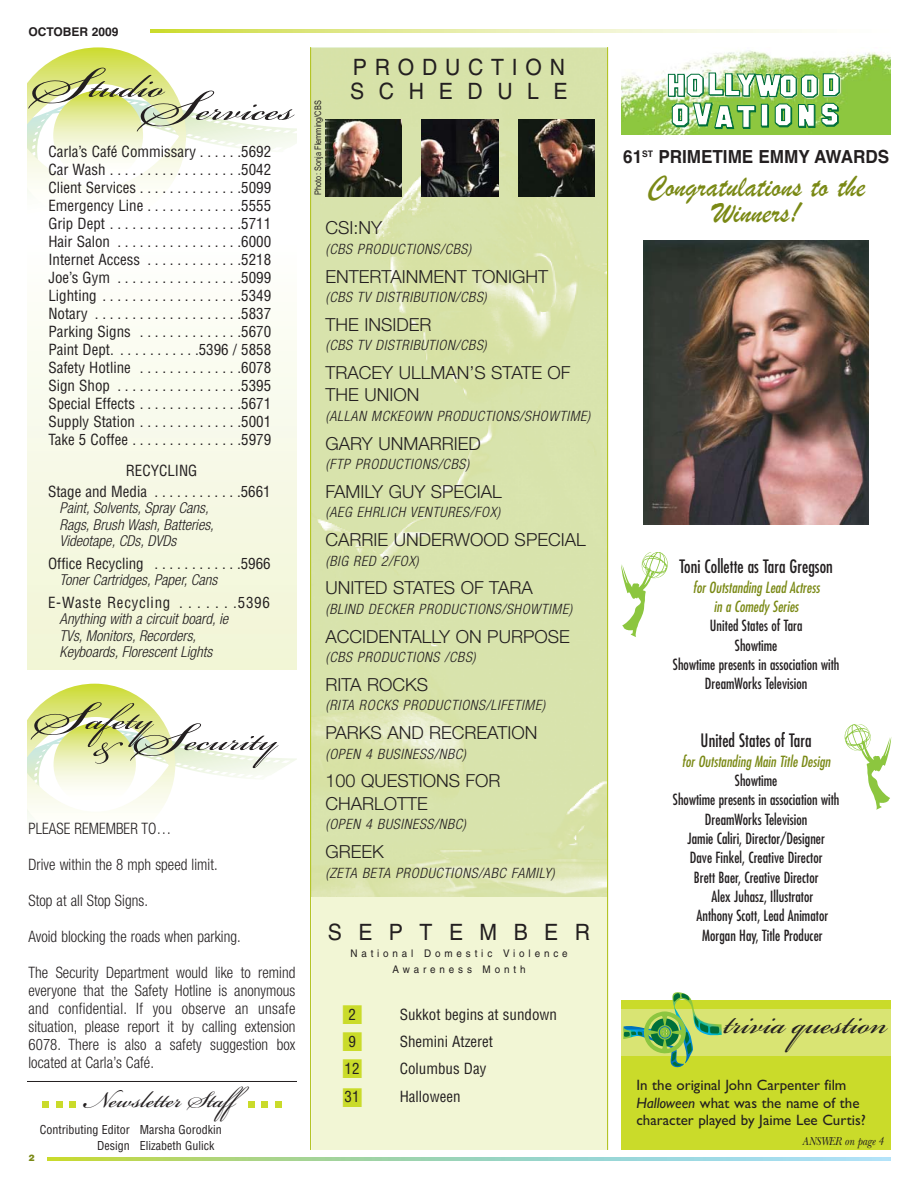
<style>
.page{position:relative;width:918px;height:1188px;background:#fff}
.page>*{position:absolute;margin:0;border:0;box-sizing:border-box;transform-origin:0 0}
.t1{font:48px "Bickham Script Pro";color:#231f20}
.t2{font:36px "Bickham Script Pro";color:#231f20}
.t3{font:31.5px/25.5px "Brush Script";letter-spacing:.005em;color:#7a8915;text-align:center;scale:.95 1}
.t4{font:27px/27.8px "Zapf Dingbats";color:#cadb2a;text-align:justify}
.t5{font:22.5px/24px "Helvetica";letter-spacing:.365em;color:#231f20;scale:.94 1}
.t6{font:22.5px "Helvetica";letter-spacing:.78em;color:#231f20;scale:.94 1}
.t7{font:300 18px/22.5px "Helvetica Neue";color:#231f20}
.t8{font:condensed 18px "Futura";letter-spacing:.005em;color:#231f20;scale:.95 1}
.t9{font:700 18px "Helvetica";color:#231f20;scale:.95 1}
.t10{font:300 condensed 15.75px/18px "Helvetica Neue";letter-spacing:.005em;color:#231f20;text-align:justify;scale:.95 1}
.t11{font:condensed 15px/18px "Helvetica";color:#231f20;text-align:justify}
.t12{font:condensed 15px/19.4px "Futura";letter-spacing:.005em;color:#231f20;text-align:center;scale:.95 1}
.t13{font:italic 300 condensed 15px/16.5px "Helvetica Neue";color:#231f20}
.t14{font:15px/17.2px "Gill Sans";color:#231f20}
.t15{font:italic condensed 15px "Futura";color:#7a8915;scale:.95 1}
.t16{font:italic 300 condensed 14.25px "Helvetica Neue";letter-spacing:.05em;color:#231f20}
.t17{font:italic 300 condensed 14.25px "Helvetica Neue";letter-spacing:.02em;color:#231f20}
.t18{font:condensed 12px/16.5px "Helvetica";color:#231f20}
.t19{font:italic 12px "New Baskerville";color:#231f20;scale:.85 1}
.t20{font:700 12px "Helvetica";color:#231f20}
.t21{font:10.5px/16.5px "Helvetica";letter-spacing:.39em;color:#231f20;text-align:center;scale:.94 1}
.t22{font:9px "Arial Narrow";color:#231f20}
.t23{font:900 9px "Helvetica";color:#7a8915}
.s1{font-family:"Helvetica Neue";font-weight:300;font-style:italic}
.s2{font-family:"Helvetica";font-weight:400;font-style:normal}
.s3{font-style:italic;color:#7a8915}
.s4{font-style:italic}
</style>
<div class="page">
<hr style="left:311px;top:47px;width:297px;height:1px;background:#e5f1d5">
<div style="left:311px;top:48px;width:296px;height:849px;background:#d8e3ac"></div>
<div style="left:312px;top:898px;width:296px;height:252px;background:#f2f6d5"></div>
<img style="left:518px;top:120px;width:77px;height:76px">
<img style="left:422px;top:120px;width:76px;height:76px">
<img style="left:326px;top:120px;width:76px;height:76px">
<img style="left:48px;top:1158px;width:843px;height:3px">
<img style="left:150px;top:29px;width:663px;height:4px">
<svg style="left:27px;top:47px;width:268px;height:147px"></svg>
<div style="left:27px;top:241px;width:270px;height:428px;background:linear-gradient(to bottom,#fefefc,#f1f5d5)"></div>
<svg style="left:27px;top:684px;width:252px;height:135px"></svg>
<img style="left:621px;top:50px;width:270px;height:85px">
<svg style="left:668px;top:73px;width:172px;height:56px"></svg>
<div style="left:621px;top:1000px;width:270px;height:150px;background:#cadb2a"></div>
<div style="left:248px;top:1102px;width:7px;height:6px;background:#cadb2a"></div>
<svg style="left:262px;top:1102px;width:6px;height:6px"></svg>
<div style="left:275px;top:1102px;width:7px;height:6px;background:#cadb2a"></div>
<div style="left:42px;top:1102px;width:7px;height:6px;background:#cadb2a"></div>
<svg style="left:56px;top:1102px;width:6px;height:6px"></svg>
<div style="left:69px;top:1102px;width:7px;height:6px;background:#cadb2a"></div>
<hr style="left:27px;top:1081px;width:270px;height:1px;background:#231f20">
<div style="left:621px;top:1009px;width:270px;height:47px;background:#d9e473"></div>
<svg style="left:623px;top:992px;width:99px;height:75px"></svg>
<hr style="left:607px;top:47px;width:1px;height:1103px;background:#b3c326">
<hr style="left:310px;top:47px;width:1px;height:1103px;background:#b3c326">
<svg style="left:621px;top:552px;width:47px;height:85px"></svg>
<svg style="left:845px;top:725px;width:46px;height:85px"></svg>
<img style="left:643px;top:240px;width:226px;height:285px">
<p class="t20" style="left:28px;top:27px;width:92px">OCTOBER 2009</p>
<p class="t11" style="left:48px;top:144px;width:224px">Carla’s Café Commissary . . . . . .5692<br>Car Wash . . . . . . . . . . . . . . . . . .5042<br>Client Services . . . . . . . . . . . . . .5099<br>Emergency Line . . . . . . . . . . . . .5555<br>Grip Dept . . . . . . . . . . . . . . . . . .5711<br>Hair Salon . . . . . . . . . . . . . . . . .6000<br>Internet Access . . . . . . . . . . . . .5218<br>Joe’s Gym . . . . . . . . . . . . . . . . .5099<br>Lighting . . . . . . . . . . . . . . . . . . .5349<br>Notary . . . . . . . . . . . . . . . . . . . .5837<br>Parking Signs . . . . . . . . . . . . . .5670<br>Paint Dept. . . . . . . . . . . .5396 / 5858<br>Safety Hotline . . . . . . . . . . . . . .6078<br>Sign Shop . . . . . . . . . . . . . . . . .5395<br>Special Effects . . . . . . . . . . . . . .5671<br>Supply Station . . . . . . . . . . . . . .5001<br>Take 5 Coffee . . . . . . . . . . . . . . .5979</p>
<p class="t11" style="left:48px;top:462px;width:224px;line-height:20.4px;text-align:center">RECYCLING<br>Stage and Media . . . . . . . . . . . .5661</p>
<p class="t13" style="left:60px;top:501px;width:159px">Paint,Solvents,Spray Cans,<br>Rags,Brush Wash,Batteries,<br>Videotape,CDs,DVDs</p>
<p class="t11" style="left:60px;top:556px;width:213px;line-height:16.5px;text-indent:-11px">Office Recycling . . . . . . . . . . . .5966<br><span class="s1">Toner Cartridges,Paper,Cans</span></p>
<p class="t13" style="left:60px;top:595px;width:212px;text-indent:-11px"><span class="s2">E-Waste Recycling . . . . . . .5396<br></span>Anything with a circuit board,ie<br>TVs,Monitors,Recorders,<br>Keyboards,Florescent Lights</p>
<p class="t10" style="left:28px;top:820px;width:152px">PLEASE REMEMBER TO…</p>
<p class="t10" style="left:28px;top:856px;width:201px">Drive within the 8 mph speed limit.</p>
<p class="t10" style="left:28px;top:892px;width:127px">Stop at all Stop Signs.</p>
<p class="t10" style="left:28px;top:928px;width:225px">Avoid blocking the roads when parking.</p>
<p class="t10" style="left:28px;top:964px;width:283px">The Security Department would like to remind everyone that the Safety Hotline is anonymous and confidential. If you observe an unsafe situation, please report it by calling extension 6078. There is also a safety suggestion box located at Carla’s Café.</p>
<p class="t2" style="left:86px;top:1073px;width:174px">Newsletter Staff</p>
<p class="t18" style="left:97px;top:1122px;width:126px;text-indent:-57px">Contributing Editor Marsha Gorodkin<br>Design Elizabeth Gulick</p>
<p class="t23" style="left:28px;top:1154px;width:8px">2</p>
<p class="t22" style="left:313px;top:195px;width:96px;rotate:-90deg">Photo: Sonja Flemming/CBS</p>
<p class="t5" style="left:350px;top:57px;width:233px">PRODUCTION<br>SCHEDULE</p>
<p class="t7" style="left:326px;top:218px;width:58px">CSI:NY</p>
<p class="t16" style="left:326px;top:244px;width:147px">(CBS PRODUCTIONS/CBS)</p>
<p class="t7" style="left:326px;top:267px;width:224px">ENTERTAINMENT TONIGHT</p>
<p class="t16" style="left:326px;top:292px;width:163px">(CBS TV DISTRIBUTION/CBS)</p>
<p class="t7" style="left:326px;top:315px;width:107px">THE INSIDER</p>
<p class="t16" style="left:326px;top:340px;width:163px">(CBS TV DISTRIBUTION/CBS)</p>
<p class="t7" style="left:326px;top:363px;width:247px">TRACEY ULLMAN’S STATE OF<br>THE UNION</p>
<p class="t16" style="left:326px;top:411px;width:266px">(ALLAN MCKEOWN PRODUCTIONS/SHOWTIME)</p>
<p class="t7" style="left:326px;top:434px;width:157px">GARY UNMARRIED</p>
<p class="t16" style="left:326px;top:459px;width:145px">(FTP PRODUCTIONS/CBS)</p>
<p class="t7" style="left:326px;top:482px;width:178px">FAMILY GUY SPECIAL</p>
<p class="t16" style="left:326px;top:507px;width:176px">(AEG EHRLICH VENTURES/FOX)</p>
<p class="t7" style="left:326px;top:530px;width:262px">CARRIE UNDERWOOD SPECIAL</p>
<p class="t16" style="left:326px;top:556px;width:95px">(BIG RED 2/FOX)</p>
<p class="t7" style="left:326px;top:578px;width:209px">UNITED STATES OF TARA</p>
<p class="t16" style="left:326px;top:604px;width:248px">(BLIND DECKER PRODUCTIONS/SHOWTIME)</p>
<p class="t7" style="left:326px;top:627px;width:246px">ACCIDENTALLY ON PURPOSE</p>
<p class="t16" style="left:326px;top:652px;width:152px">(CBS PRODUCTIONS /CBS)</p>
<p class="t7" style="left:326px;top:675px;width:104px">RITA ROCKS</p>
<p class="t16" style="left:326px;top:700px;width:221px">(RITA ROCKS PRODUCTIONS/LIFETIME)</p>
<p class="t7" style="left:326px;top:723px;width:213px">PARKS AND RECREATION</p>
<p class="t16" style="left:326px;top:748px;width:142px">(OPEN 4 BUSINESS/NBC)</p>
<p class="t7" style="left:326px;top:771px;width:177px">100 QUESTIONS FOR<br>CHARLOTTE</p>
<p class="t16" style="left:326px;top:819px;width:142px">(OPEN 4 BUSINESS/NBC)</p>
<p class="t7" style="left:326px;top:842px;width:60px">GREEK</p>
<p class="t17" style="left:326px;top:867px;width:231px">(ZETA BETA PRODUCTIONS/ABC FAMILY)</p>
<p class="t6" style="left:328px;top:924px;width:281px">SEPTEMBER</p>
<p class="t21" style="left:350px;top:946px;width:233px">National Domestic Violence<br>Awareness Month</p>
<p class="t4" style="left:342px;top:1001px;width:22px">■ ■ ■ ■</p>
<p class="t11" style="left:348px;top:1006px;width:9px">2</p>
<p class="t11" style="left:400px;top:1006px;width:159px">Sukkot begins at sundown</p>
<p class="t11" style="left:348px;top:1034px;width:9px">9</p>
<p class="t11" style="left:400px;top:1034px;width:95px">Shemini Atzeret</p>
<p class="t11" style="left:345px;top:1061px;width:16px">12</p>
<p class="t11" style="left:400px;top:1061px;width:88px">Columbus Day</p>
<p class="t11" style="left:345px;top:1088px;width:16px">31</p>
<p class="t11" style="left:400px;top:1088px;width:62px">Halloween</p>
<p class="t9" style="left:623px;top:150px;width:281px">61<sup>ST</sup> PRIMETIME EMMY AWARDS</p>
<p class="t3" style="left:647px;top:173px;width:231px">Congratulations to the<br>Winners!</p>
<p class="t8" style="left:679px;top:558px;width:163px">Toni Collette as Tara Gregson</p>
<p class="t12" style="left:673px;top:579px;width:177px"><span class="s3">for Outstanding Lead Actress<br>in a Comedy Series<br></span>United States of Tara<br>Showtime<br>Showtime presents in association with<br>DreamWorks Television</p>
<p class="t8" style="left:701px;top:732px;width:118px">United States of Tara</p>
<p class="t15" style="left:682px;top:754px;width:160px">for Outstanding Main Title Design</p>
<p class="t12" style="left:735px;top:772px;width:46px">Showtime</p>
<p class="t12" style="left:673px;top:791px;width:177px">Showtime presents in association with</p>
<p class="t12" style="left:705px;top:811px;width:109px">DreamWorks Television</p>
<p class="t12" style="left:687px;top:830px;width:146px">Jamie Caliri, Director/Designer</p>
<p class="t12" style="left:690px;top:849px;width:141px">Dave Finkel, Creative Director</p>
<p class="t12" style="left:694px;top:869px;width:133px">Brett Baer, Creative Director</p>
<p class="t12" style="left:711px;top:888px;width:109px">Alex Juhasz, Illustrator</p>
<p class="t12" style="left:696px;top:907px;width:140px">Anthony Scott, Lead Animator</p>
<p class="t12" style="left:702px;top:927px;width:128px">Morgan Hay, Title Producer</p>
<p class="t1" style="left:724px;top:989px;width:165px">trivia question</p>
<p class="t14" style="left:636px;top:1078px;width:231px">In the original John Carpenter film<br><span class="s4">Halloween</span> what was the name of the character played by Jaime Lee Curtis?</p>
<p class="t19" style="left:802px;top:1137px;width:97px">ANSWER on page 4</p>
</div>
